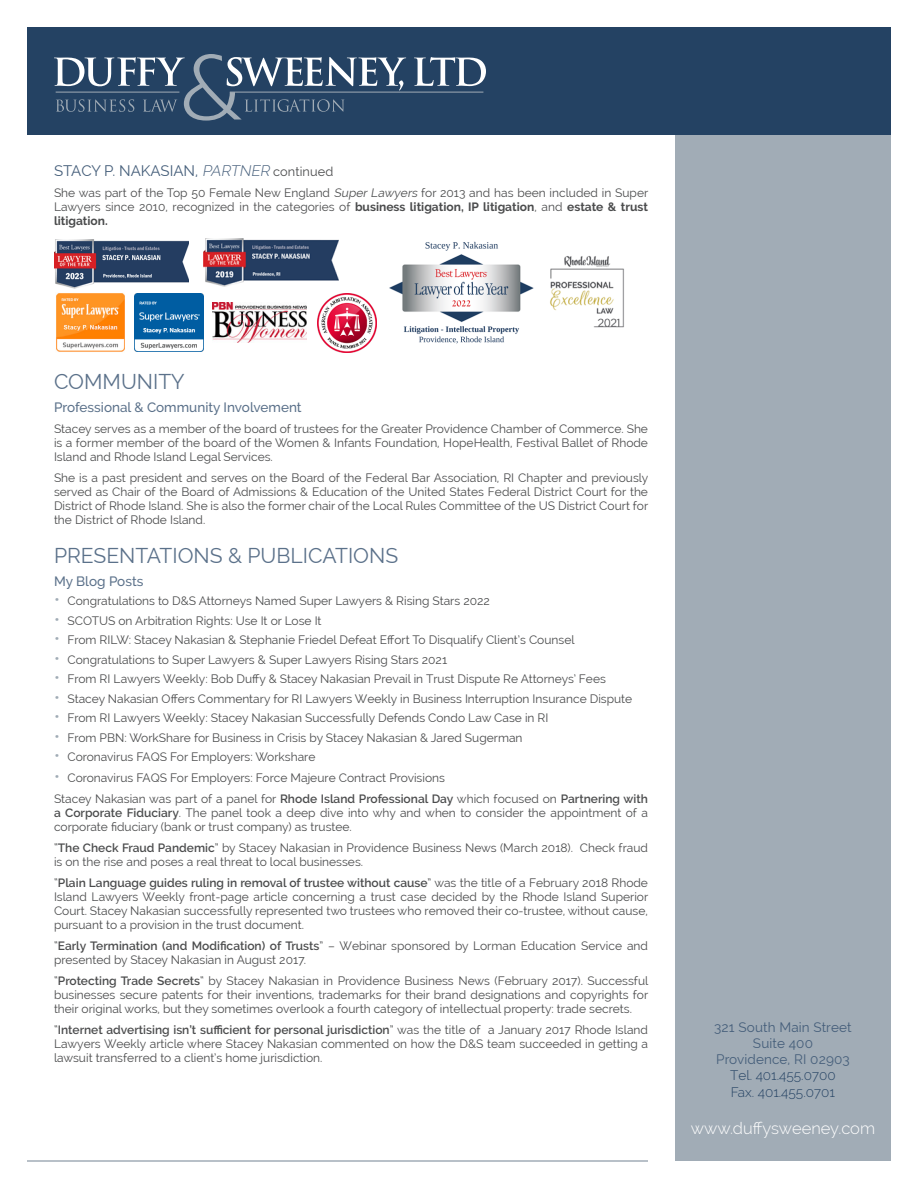
<style>
.page{position:relative;width:918px;height:1188px;background:#fff}
.page>*{position:absolute;margin:0;border:0;box-sizing:border-box;transform-origin:0 0}
.Body_Heading{font:21px "Raleway";color:#5b718a}
.t1{font:300 16.5px "Raleway";color:#fff}
.Body_Heading-2{font:15px "Raleway";color:#455e7a}
.headings{font:13.5px/16.2px "Raleway";letter-spacing:.01em;color:#455e7a;text-align:center}
.Body_Sub-head{font:500 13.5px "Raleway";color:#5b718a}
.Long_Bio_Body{font:12px/14.1px "Raleway";color:#4b4c4d;text-align:justify}
.s1{font-weight:300;font-style:italic}
.s2{font-size:12.75px;color:#4b4c4d}
.s3{font-style:italic}
.s4{font-weight:700}
.s5{font-size:16.5px;color:#a1acb6}
.s6{font-weight:600}
.s7{font-weight:300;color:#244263}
</style>
<div class="page">
<div style="left:27px;top:27px;width:864px;height:108px;background:#244263"></div>
<svg style="left:54px;top:54px;width:352px;height:67px"></svg>
<svg style="left:414px;top:57px;width:72px;height:29px"></svg>
<hr style="left:56px;top:92px;width:123px;height:1px;background:#a1acb6">
<hr style="left:230px;top:92px;width:253px;height:1px;background:#a1acb6">
<hr style="left:27px;top:1160px;width:621px;height:2px;background:#a1acb6">
<div style="left:675px;top:135px;width:216px;height:1026px;background:#a1acb6"></div>
<img style="left:389px;top:241px;width:145px;height:103px">
<img style="left:213px;top:302px;width:94px;height:41px">
<img style="left:56px;top:293px;width:69px;height:59px">
<img style="left:203px;top:238px;width:135px;height:49px">
<img style="left:550px;top:256px;width:74px;height:72px">
<img style="left:317px;top:294px;width:60px;height:59px">
<img style="left:135px;top:294px;width:68px;height:57px">
<img style="left:54px;top:240px;width:135px;height:48px">
<p class="Body_Heading-2" style="left:54px;top:162px;width:281px">STACY P. NAKASIAN, <span class="s1">PARTNER</span><span class="s2">continued</span></p>
<p class="Long_Bio_Body" style="left:54px;top:186px;width:596px">She was part of the Top 50 Female New England <span class="s3">Super Lawyers</span> for 2013 and has been included in Super Lawyers since 2010, recognized in the categories of <span class="s4">business litigation, IP litigation</span>, and <span class="s4">estate &amp; trust litigation.</span></p>
<p class="Body_Heading" style="left:54px;top:369px;width:132px">COMMUNITY</p>
<p class="Body_Sub-head" style="left:54px;top:399px;width:249px">Professional &amp; Community Involvement</p>
<p class="Long_Bio_Body" style="left:54px;top:421px;width:596px">Stacey serves as a member of the board of trustees for the Greater Providence Chamber of Commerce. She is a former member of the board of the Women &amp; Infants Foundation, HopeHealth, Festival Ballet of Rhode Island and Rhode Island Legal Services.</p>
<p class="Long_Bio_Body" style="left:54px;top:470px;width:596px">She is a past president and serves on the Board of the Federal Bar Association, RI Chapter and previously served as Chair of the Board of Admissions &amp; Education of the United States Federal District Court for the District of Rhode Island. She is also the former chair of the Local Rules Committee of the US District Court for the District of Rhode Island.</p>
<p class="Body_Heading" style="left:54px;top:543px;width:346px">PRESENTATIONS &amp; PUBLICATIONS</p>
<p class="Body_Sub-head" style="left:54px;top:573px;width:91px">My Blog Posts</p>
<p class="Long_Bio_Body" style="left:54px;top:594px;width:437px"><span class="s5">•</span> Congratulations to D&amp;S Attorneys Named Super Lawyers &amp; Rising Stars 2022</p>
<p class="Long_Bio_Body" style="left:54px;top:613px;width:269px"><span class="s5">•</span> SCOTUS on Arbitration Rights: Use It or Lose It</p>
<p class="Long_Bio_Body" style="left:54px;top:633px;width:522px"><span class="s5">•</span> From RILW: Stacey Nakasian &amp; Stephanie Friedel Defeat Effort To Disqualify Client’s Counsel</p>
<p class="Long_Bio_Body" style="left:54px;top:652px;width:395px"><span class="s5">•</span> Congratulations to Super Lawyers &amp; Super Lawyers Rising Stars 2021</p>
<p class="Long_Bio_Body" style="left:54px;top:672px;width:553px"><span class="s5">•</span> From RI Lawyers Weekly: Bob Duffy &amp; Stacey Nakasian Prevail in Trust Dispute Re Attorneys’ Fees</p>
<p class="Long_Bio_Body" style="left:54px;top:691px;width:580px"><span class="s5">•</span> Stacey Nakasian Offers Commentary for RI Lawyers Weekly in Business Interruption Insurance Dispute</p>
<p class="Long_Bio_Body" style="left:54px;top:711px;width:496px"><span class="s5">•</span> From RI Lawyers Weekly: Stacey Nakasian Successfully Defends Condo Law Case in RI</p>
<p class="Long_Bio_Body" style="left:54px;top:730px;width:470px"><span class="s5">•</span> From PBN: WorkShare for Business in Crisis by Stacey Nakasian &amp; Jared Sugerman</p>
<p class="Long_Bio_Body" style="left:54px;top:750px;width:263px"><span class="s5">•</span> Coronavirus FAQS For Employers: Workshare</p>
<p class="Long_Bio_Body" style="left:54px;top:771px;width:392px"><span class="s5">•</span> Coronavirus FAQS For Employers: Force Majeure Contract Provisions</p>
<p class="Long_Bio_Body" style="left:54px;top:792px;width:596px">Stacey Nakasian was part of a panel for <span class="s6">Rhode Island Professional Day</span> which focused on <span class="s6">Partnering with a Corporate Fiduciary</span>. The panel took a deep dive into why and when to consider the appointment of a corporate fiduciary (bank or trust company) as trustee.</p>
<p class="Long_Bio_Body" style="left:54px;top:841px;width:596px">“<span class="s6">The Check Fraud Pandemic</span>” by Stacey Nakasian in Providence Business News (March 2018). Check fraud is on the rise and poses a real threat to local businesses.</p>
<p class="Long_Bio_Body" style="left:54px;top:876px;width:596px">“<span class="s6">Plain Language guides ruling in removal of trustee without cause</span>” was the title of a February 2018 Rhode Island Lawyers Weekly front-page article concerning a trust case decided by the Rhode Island Superior Court. Stacey Nakasian successfully represented two trustees who removed their co-trustee, without cause, pursuant to a provision in the trust document.</p>
<p class="Long_Bio_Body" style="left:54px;top:939px;width:596px">“<span class="s6">Early Termination (and Modification) of Trusts</span>” – Webinar sponsored by Lorman Education Service and presented by Stacey Nakasian in August 2017.</p>
<p class="Long_Bio_Body" style="left:54px;top:974px;width:596px">“<span class="s6">Protecting Trade Secrets</span>“ by Stacey Nakasian in Providence Business News (February 2017). Successful businesses secure patents for their inventions, trademarks for their brand designations and copyrights for their original works, but they sometimes overlook a fourth category of intellectual property: trade secrets.</p>
<p class="Long_Bio_Body" style="left:54px;top:1023px;width:596px">“<span class="s6">Internet advertising isn’t sufficient for personal jurisdiction</span>” was the title of a January 2017 Rhode Island Lawyers Weekly article where Stacey Nakasian commented on how the D&amp;S team succeeded in getting a lawsuit transferred to a client’s home jurisdiction.</p>
<p class="headings" style="left:714px;top:1019px;width:139px">321 South Main Street<br>Suite 400<br>Providence, RI 02903<br><span class="s7">Tel. 401.455.0700<br>Fax. 401.455.0701</span></p>
<p class="t1" style="left:691px;top:1119px;width:186px">www.duffysweeney.com</p>
</div>
